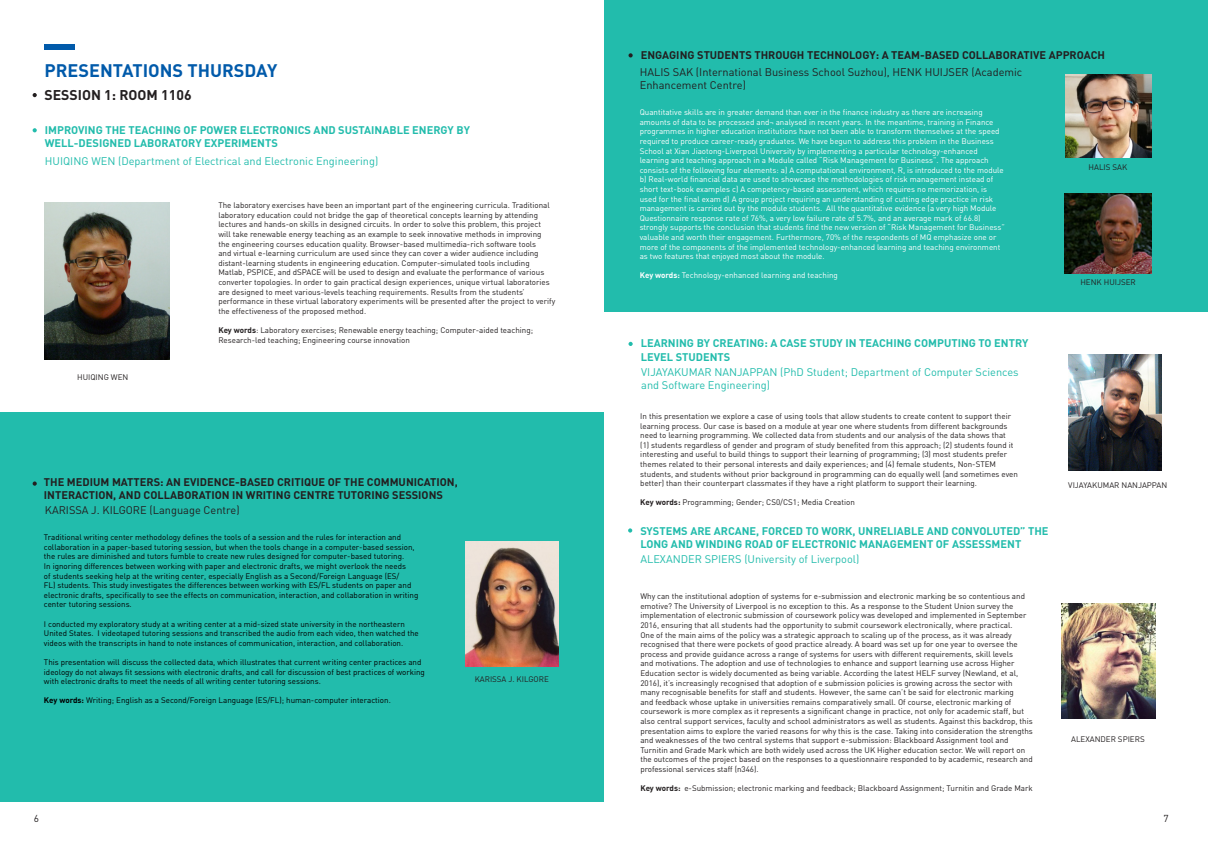
<style>
.page{position:relative;width:1208px;height:859px;background:#fff}
.page>*{position:absolute;margin:0;border:0;box-sizing:border-box;transform-origin:0 0}
.t1{font:700 18px "DIN";color:#015aaa}
.t2{font:700 14px "DIN";color:#231f20}
.t3{font:700 11px/13.2px "DIN";color:#22bcac}
.t4{font:700 11px/13.2px "DIN";color:#231f20}
.t5{font:11px/13.2px "DIN";color:#22bcac}
.t6{font:11px/13.2px "DIN";color:#231f20}
.t7{font:10px "DIN";color:#231f20}
.t8{font:8px/9.6px "DIN";color:#231f20}
.t9{font:8px/9.6px "DIN";color:#fff}
.t10{font:8px/9.6px "DIN";color:#000}
.s1{font-weight:700}
</style>
<div class="page">
<div style="left:45px;top:45px;width:30px;height:5px;background:#015aaa"></div>
<svg style="left:33px;top:128px;width:4px;height:4px"></svg>
<svg style="left:33px;top:93px;width:4px;height:4px"></svg>
<div style="left:0;top:412px;width:604px;height:390px;background:#22bcac"></div>
<div style="left:604px;top:0;width:604px;height:312px;background:#22bcac"></div>
<svg style="left:33px;top:481px;width:4px;height:5px"></svg>
<svg style="left:628px;top:528px;width:4px;height:5px"></svg>
<img style="left:45px;top:203px;width:124px;height:157px">
<img style="left:1065px;top:74px;width:87px;height:83px">
<img style="left:1064px;top:193px;width:87px;height:80px">
<img style="left:465px;top:542px;width:94px;height:124px">
<img style="left:1068px;top:355px;width:93px;height:115px">
<img style="left:1061px;top:603px;width:94px;height:116px">
<svg style="left:628px;top:53px;width:4px;height:4px"></svg>
<svg style="left:628px;top:342px;width:4px;height:4px"></svg>
<h1 class="t1" style="left:45px;top:59px;width:234px">PRESENTATIONS THURSDAY</h1>
<h2 class="t2" style="left:45px;top:85px;width:149px">SESSION 1: ROOM 1106</h2>
<h3 class="t3" style="left:45px;top:123px;width:426px">IMPROVING THE TEACHING OF POWER ELECTRONICS AND SUSTAINABLE ENERGY BY<br>WELL-DESIGNED LABORATORY EXPERIMENTS</h3>
<h3 class="t5" style="left:45px;top:154px;width:335px">HUIQING WEN (Department of Electrical and Electronic Engineering)</h3>
<p class="t8" style="left:218px;top:200px;width:338px">The laboratory exercises have been an important part of the engineering curricula. Traditional laboratory education could not bridge the gap of theoretical concepts learning by attending lectures and hands-on skills in designed circuits. In order to solve this problem, this project will take renewable energy teaching as an example to seek innovative methods in improving<br>the engineering courses education quality. Browser-based multimedia-rich software tools<br>and virtual e-learning curriculum are used since they can cover a wider audience including distant-learning students in engineering education. Computer-simulated tools including Matlab, PSPICE, and dSPACE will be used to design and evaluate the performance of various converter topologies. In order to gain practical design experiences, unique virtual laboratories are designed to meet various-levels teaching requirements. Results from the students’ performance in these virtual laboratory experiments will be presented after the project to verify the effectiveness of the proposed method.</p>
<p class="t8" style="left:218px;top:325px;width:316px"><span class="s1">Key words</span>: Laboratory exercises; Renewable energy teaching; Computer-aided teaching;<br>Research-led teaching; Engineering course innovation</p>
<p class="t8" style="left:77px;top:372px;width:53px">HUIQING WEN</p>
<h3 class="t4" style="left:44px;top:475px;width:415px">THE MEDIUM MATTERS: AN EVIDENCE-BASED CRITIQUE OF THE COMMUNICATION,<br>INTERACTION, AND COLLABORATION IN WRITING CENTRE TUTORING SESSIONS</h3>
<h3 class="t6" style="left:45px;top:504px;width:196px">KARISSA J. KILGORE (Language Centre)</h3>
<p class="t10" style="left:44px;top:532px;width:376px">Traditional writing center methodology defines the tools of a session and the rules for interaction and collaboration in a paper-based tutoring session, but when the tools change in a computer-based session, the rules are diminished and tutors fumble to create new rules designed for computer-based tutoring.<br>In ignoring differences between working with paper and electronic drafts, we might overlook the needs<br>of students seeking help at the writing center, especially English as a Second/Foreign Language (ES/<br>FL) students. This study investigates the differences between working with ES/FL students on paper and electronic drafts, specifically to see the effects on communication, interaction, and collaboration in writing center tutoring sessions.</p>
<p class="t10" style="left:44px;top:619px;width:376px">I conducted my exploratory study at a writing center at a mid-sized state university in the northeastern<br>United States. I videotaped tutoring sessions and transcribed the audio from each video, then watched the videos with the transcripts in hand to note instances of communication, interaction, and collaboration.</p>
<p class="t10" style="left:44px;top:657px;width:382px">This presentation will discuss the collected data, which illustrates that current writing center practices and ideology do not always fit sessions with electronic drafts, and call for discussion of best practices of working with electronic drafts to meet the needs of all writing center tutoring sessions.</p>
<p class="t10" style="left:44px;top:695px;width:348px"><span class="s1">Key words:</span> Writing; English as a Second/Foreign Language (ES/FL); human-computer interaction.</p>
<p class="t8" style="left:475px;top:674px;width:76px">KARISSA J. KILGORE</p>
<h3 class="t4" style="left:641px;top:48px;width:466px">ENGAGING STUDENTS THROUGH TECHNOLOGY: A TEAM-BASED COLLABORATIVE APPROACH</h3>
<h3 class="t6" style="left:640px;top:65px;width:384px">HALIS SAK (International Business School Suzhou), HENK HUIJSER (Academic<br>Enhancement Centre)</h3>
<p class="t9" style="left:639px;top:107px;width:367px">Quantitative skills are in greater demand than ever in the finance industry as there are increasing amounts of data to be processed and¬ analysed in recent years. In the meantime, training in Finance programmes in higher education institutions have not been able to transform themselves at the speed required to produce career-ready graduates. We have begun to address this problem in the Business School at Xian Jiaotong-Liverpool University by implementing a particular technology-enhanced learning and teaching approach in a Module called “Risk Management for Business”. The approach consists of the following four elements: a) A computational environment, R, is introduced to the module b) Real-world financial data are used to showcase the methodologies of risk management instead of short text-book examples c) A competency-based assessment, which requires no memorization, is used for the final exam d) A group project requiring an understanding of cutting edge practice in risk management is carried out by the module students. All the quantitative evidence (a very high Module Questionnaire response rate of 76%, a very low failure rate of 5.7%, and an average mark of 66.8) strongly supports the conclusion that students find the new version of “Risk Management for Business” valuable and worth their engagement. Furthermore, 70% of the respondents of MQ emphasize one or more of the components of the implemented technology-enhanced learning and teaching environment as two features that enjoyed most about the module.</p>
<p class="t9" style="left:639px;top:270px;width:200px"><span class="s1">Key words:</span> Technology-enhanced learning and teaching</p>
<p class="t8" style="left:1088px;top:162px;width:40px">HALIS SAK</p>
<p class="t8" style="left:1080px;top:278px;width:57px">HENK HUIJSER</p>
<h3 class="t3" style="left:641px;top:336px;width:389px">LEARNING BY CREATING: A CASE STUDY IN TEACHING COMPUTING TO ENTRY<br>LEVEL STUDENTS</h3>
<h3 class="t5" style="left:641px;top:365px;width:379px">VIJAYAKUMAR NANJAPPAN (PhD Student; Department of Computer Sciences and Software Engineering)</h3>
<p class="t8" style="left:640px;top:411px;width:379px">In this presentation we explore a case of using tools that allow students to create content to support their learning process. Our case is based on a module at year one where students from different backgrounds need to learning programming. We collected data from students and our analysis of the data shows that<br>(1) students regardless of gender and program of study benefited from this approach; (2) students found it interesting and useful to build things to support their learning of programming; (3) most students prefer themes related to their personal interests and daily experiences; and (4) female students, Non-STEM students, and students without prior background in programming can do equally well (and sometimes even better) than their counterpart classmates if they have a right platform to support their learning.</p>
<p class="t8" style="left:640px;top:498px;width:216px"><span class="s1">Key words:</span> Programming; Gender; CS0/CS1; Media Creation</p>
<h3 class="t3" style="left:640px;top:524px;width:410px">SYSTEMS ARE ARCANE, FORCED TO WORK, UNRELIABLE AND CONVOLUTED” THE<br>LONG AND WINDING ROAD OF ELECTRONIC MANAGEMENT OF ASSESSMENT</h3>
<h3 class="t5" style="left:640px;top:552px;width:220px">ALEXANDER SPIERS (University of Liverpool)</h3>
<p class="t8" style="left:640px;top:591px;width:394px">Why can the institutional adoption of systems for e-submission and electronic marking be so contentious and emotive? The University of Liverpool is no exception to this. As a response to the Student Union survey the implementation of electronic submission of coursework policy was developed and implemented in September 2016, ensuring that all students had the opportunity to submit coursework electronically, where practical.<br>One of the main aims of the policy was a strategic approach to scaling up of the process, as it was already recognised that there were pockets of good practice already. A board was set up for one year to oversee the process and provide guidance across a range of systems for users with different requirements, skill levels<br>and motivations. The adoption and use of technologies to enhance and support learning use across Higher Education sector is widely documented as being variable. According the latest HELF survey (Newland, et al, 2016), it’s increasingly recognised that adoption of e submission policies is growing across the sector with many recognisable benefits for staff and students. However, the same can’t be said for electronic marking<br>and feedback whose uptake in universities remains comparatively small. Of course, electronic marking of coursework is more complex as it represents a significant change in practice, not only for academic staff, but also central support services, faculty and school administrators as well as students. Against this backdrop, this presentation aims to explore the varied reasons for why this is the case. Taking into consideration the strengths and weaknesses of the two central systems that support e-submission: Blackboard Assignment tool and Turnitin and Grade Mark which are both widely used across the UK Higher education sector. We will report on the outcomes of the project based on the responses to a questionnaire responded to by academic, research and professional services staff (n346).</p>
<p class="t8" style="left:640px;top:783px;width:394px"><span class="s1">Key words:</span> e-Submission; electronic marking and feedback; Blackboard Assignment; Turnitin and Grade Mark</p>
<p class="t8" style="left:1068px;top:480px;width:100px">VIJAYAKUMAR NANJAPPAN</p>
<p class="t8" style="left:1071px;top:734px;width:75px">ALEXANDER SPIERS</p>
<p class="t7" style="left:34px;top:812px;width:7px">6</p>
<p class="t7" style="left:1163px;top:812px;width:7px">7</p>
</div>
